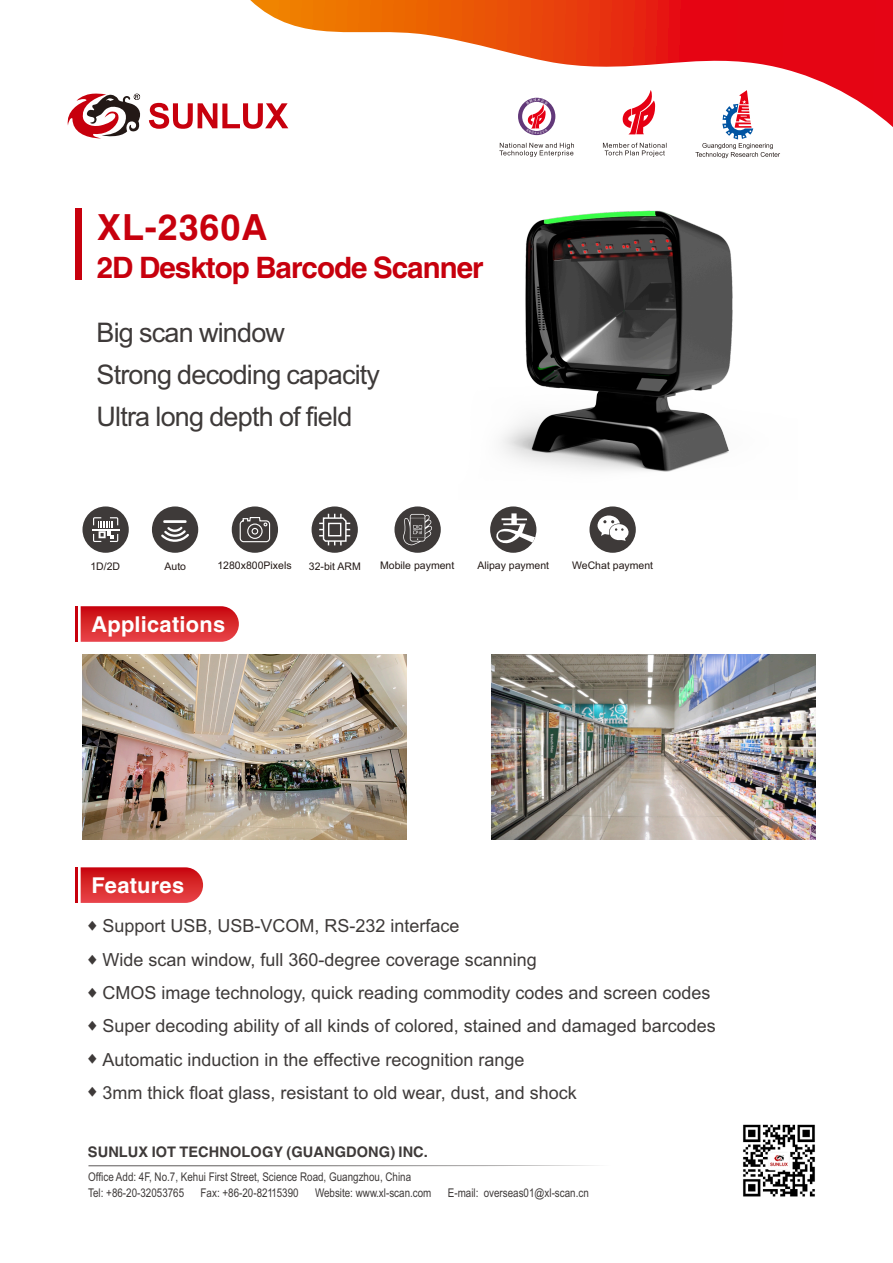
<style>
.page{position:relative;width:893px;height:1263px;background:#fff}
.page>*{position:absolute;margin:0;border:0;box-sizing:border-box;transform-origin:0 0}
.t1{font:700 36px "Helvetica";letter-spacing:.025em;color:#c7000d}
.t2{font:700 29.55px "Helvetica";letter-spacing:-.035em;color:#c7000d}
.t3{font:27px/42.3px "Arial";letter-spacing:-.03em;color:#3e3a39}
.t4{font:700 21.75px "Helvetica";letter-spacing:.01em;color:#fff}
.t5{font:18px/33.5px "Arial";color:#3e3a39}
.t6{font:700 14.55px "Helvetica";letter-spacing:.005em;color:#3e3a39}
.t7{font:12px/15.9px "Arial Narrow";color:#3e3a39}
.t8{font:10.5px "Arial";color:#231916}
.s1{font-family:"TW Sung 98 1"}
</style>
<div class="page">
<svg style="left:250px;top:0;width:643px;height:127px"></svg>
<div style="left:75px;top:208px;width:7px;height:72px;background:#c7000d"></div>
<svg style="left:149px;top:103px;width:139px;height:26px"></svg>
<svg style="left:67px;top:93px;width:74px;height:45px"></svg>
<img style="left:743px;top:1124px;width:72px;height:73px">
<svg style="left:603px;top:143px;width:63px;height:14px"></svg>
<svg style="left:623px;top:90px;width:32px;height:44px"></svg>
<svg style="left:499px;top:143px;width:75px;height:14px"></svg>
<svg style="left:518px;top:98px;width:37px;height:37px"></svg>
<svg style="left:695px;top:90px;width:85px;height:68px"></svg>
<svg style="left:88px;top:1165px;width:509px;height:1px"></svg>
<svg style="left:81px;top:606px;width:158px;height:36px;background:#d92f33"></svg>
<hr style="left:75px;top:606px;width:3px;height:36px;background:#c7000d">
<svg style="left:81px;top:867px;width:122px;height:36px;background:#d93034"></svg>
<hr style="left:75px;top:867px;width:3px;height:36px;background:#c7000d">
<div style="left:152px;top:506px;width:46px;height:47px;background:#3e3a39;border-radius:50%"></div>
<svg style="left:161px;top:520px;width:28px;height:22px"></svg>
<div style="left:232px;top:506px;width:46px;height:47px;background:#3e3a39;border-radius:50%"></div>
<svg style="left:239px;top:517px;width:32px;height:26px"></svg>
<div style="left:312px;top:506px;width:46px;height:47px;background:#3e3a39;border-radius:50%"></div>
<svg style="left:319px;top:514px;width:31px;height:31px"></svg>
<div style="left:82px;top:506px;width:47px;height:47px;background:#3e3a39;border-radius:50%"></div>
<svg style="left:92px;top:517px;width:27px;height:25px"></svg>
<div style="left:394px;top:506px;width:47px;height:47px;background:#3e3a39;border-radius:50%"></div>
<svg style="left:403px;top:514px;width:29px;height:31px"></svg>
<div style="left:490px;top:506px;width:46px;height:47px;background:#3e3a39;border-radius:50%"></div>
<svg style="left:496px;top:513px;width:39px;height:31px"></svg>
<div style="left:589px;top:506px;width:47px;height:47px;background:#3e3a39;border-radius:50%"></div>
<svg style="left:597px;top:515px;width:32px;height:26px"></svg>
<img style="left:82px;top:654px;width:324px;height:186px">
<img style="left:491px;top:654px;width:324px;height:186px">
<img style="left:501px;top:210px;width:232px;height:262px">
<h1 class="t1" style="left:97px;top:214px;width:172px">XL-2360A</h1>
<h2 class="t2" style="left:97px;top:256px;width:388px">2D Desktop Barcode Scanner</h2>
<h3 class="t3" style="left:96px;top:313px;width:285px">Big scan window<br>Strong decoding capacity<br>Ultra long depth of field</h3>
<p class="t8" style="left:90px;top:562px;width:31px">1D/2D</p>
<p class="t8" style="left:164px;top:562px;width:23px">Auto</p>
<p class="t8" style="left:217px;top:561px;width:76px">1280x800Pixels</p>
<p class="t8" style="left:309px;top:562px;width:53px">32-bit ARM</p>
<p class="t8" style="left:380px;top:561px;width:76px">Mobile payment</p>
<p class="t8" style="left:477px;top:561px;width:73px">Alipay payment</p>
<p class="t8" style="left:572px;top:561px;width:82px">WeChat payment</p>
<p class="t4" style="left:91px;top:616px;width:135px">Applications</p>
<p class="t4" style="left:91px;top:877px;width:94px">Features</p>
<p class="t5" style="left:83px;top:911px;width:634px"><span class="s1">♦</span>Support USB, USB-VCOM, RS-232 interface<br><span class="s1">♦</span>Wide scan window, full 360-degree coverage scanning<br><span class="s1">♦</span>CMOS image technology, quick reading commodity codes and screen codes <span class="s1">♦</span>Super decoding ability of all kinds of colored, stained and damaged barcodes <span class="s1">♦</span>Automatic induction in the effective recognition range<br><span class="s1">♦</span>3mm thick float glass, resistant to old wear, dust, and shock</p>
<p class="t6" style="left:88px;top:1146px;width:342px">SUNLUX IOT TECHNOLOGY (GUANGDONG) INC.</p>
<p class="t7" style="left:88px;top:1170px;width:324px">Office Add: 4F, No.7, Kehui First Street, Science Road, Guangzhou, China<br>Tel: +86-20-32053765</p>
<p class="t7" style="left:201px;top:1185px;width:100px">Fax: +86-20-82115390</p>
<p class="t7" style="left:315px;top:1185px;width:118px">Website: www.xl-scan.com</p>
<p class="t7" style="left:448px;top:1185px;width:142px">E-mail: overseas01@xl-scan.cn</p>
</div>
